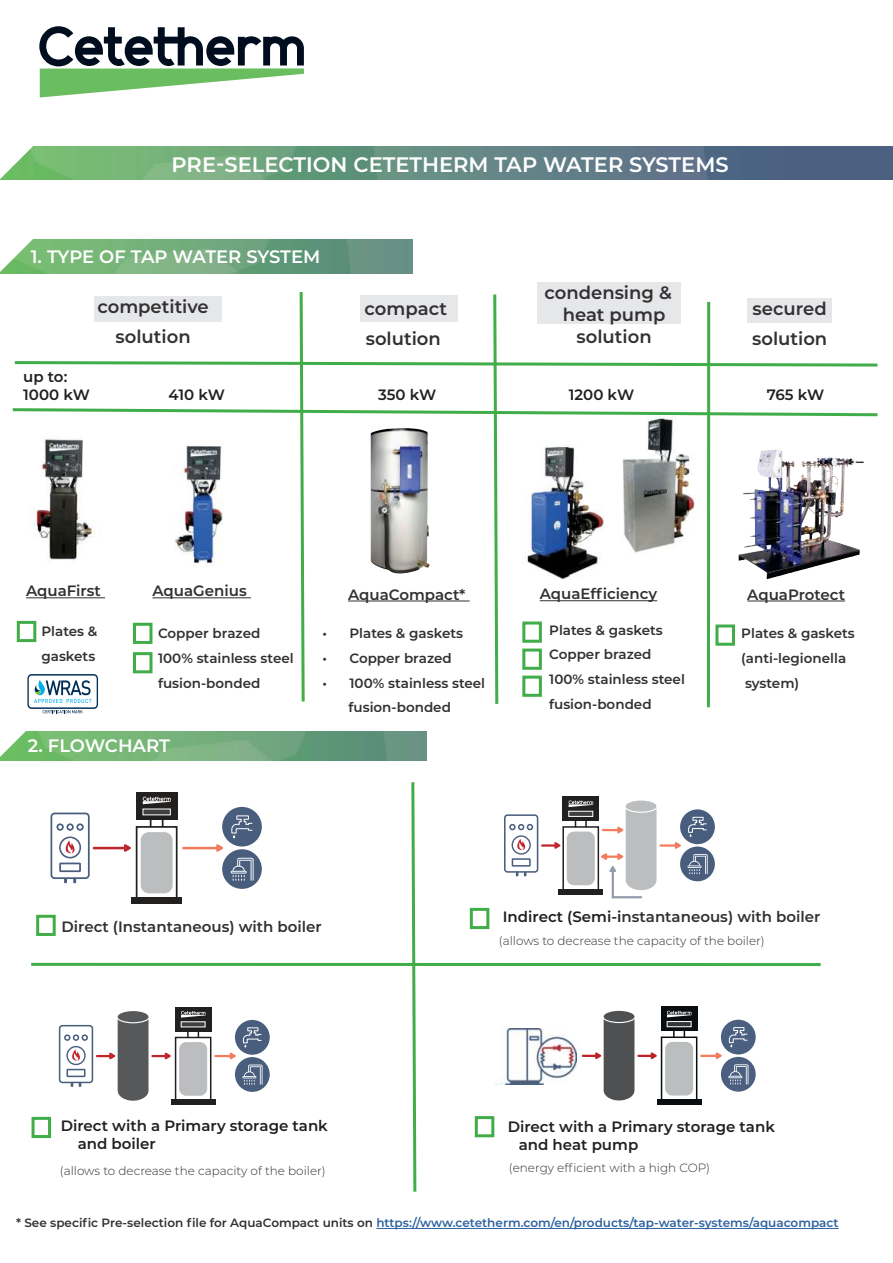
<style>
.page{position:relative;width:893px;height:1263px;background:#fff}
.page>*{position:absolute;margin:0;border:0;box-sizing:border-box;transform-origin:0 0}
.t1{font:600 21px "Montserrat";color:#fff}
.t2{font:600 18px/30.2px "Montserrat";color:#323032}
.t3{font:600 18px "Montserrat";letter-spacing:-.01em;color:#fff}
.t4{font:600 15px "Montserrat";color:#323032}
.t5{font:600 15px/18px "Montserrat";color:#221f1f}
.t6{font:600 13.5px/24.8px "Montserrat";color:#323032}
.t7{font:600 12px "Montserrat";color:#2e62a1}
.t8{font:300 12px "Montserrat";color:#323032}
.s1{color:#221f1f}
.s2{color:#323032}
</style>
<div class="page">
<div style="left:537px;top:282px;width:143px;height:42px;background:#e6e7e8"></div>
<svg style="left:39px;top:26px;width:265px;height:71px"></svg>
<img style="left:0;top:757px;width:427px;height:3px">
<img style="left:36px;top:146px;width:857px;height:33px">
<svg style="left:0;top:146px;width:36px;height:33px"></svg>
<img style="left:0;top:240px;width:412px;height:33px">
<svg style="left:0;top:239px;width:34px;height:33px"></svg>
<div style="left:470px;top:908px;width:19px;height:21px;background:#fff;border:3px solid #40ad48"></div>
<div style="left:36px;top:915px;width:20px;height:21px;background:#fff;border:3px solid #40ad48"></div>
<div style="left:32px;top:1117px;width:19px;height:21px;background:#fff;border:3px solid #40ad48"></div>
<svg style="left:215px;top:1053px;width:21px;height:6px"></svg>
<div style="left:235px;top:1057px;width:35px;height:35px;background:#495d7d;border-radius:50%"></div>
<svg style="left:242px;top:1064px;width:21px;height:21px"></svg>
<div style="left:235px;top:1020px;width:35px;height:35px;background:#495d7d;border-radius:50%"></div>
<svg style="left:243px;top:1027px;width:19px;height:20px"></svg>
<div style="left:118px;top:1011px;width:31px;height:12px;background:#57585a;border-radius:50%"></div>
<div style="left:179px;top:1042px;width:28px;height:54px;background:#bbbdbf;border-radius:7px"></div>
<div style="left:175px;top:1037px;width:36px;height:64px;border:2px solid #221f1f"></div>
<div style="left:175px;top:1007px;width:36px;height:24px;background:#221f1f"></div>
<div style="left:171px;top:1099px;width:44px;height:6px;background:#221f1f"></div>
<svg style="left:181px;top:1021px;width:24px;height:6px"></svg>
<svg style="left:187px;top:1031px;width:2px;height:7px"></svg>
<svg style="left:181px;top:1011px;width:25px;height:6px"></svg>
<svg style="left:59px;top:1016px;width:112px;height:85px"></svg>
<hr style="left:660px;top:844px;width:15px;height:3px;background:#f37c5e">
<svg style="left:675px;top:842px;width:6px;height:7px"></svg>
<div style="left:680px;top:846px;width:35px;height:35px;background:#495d7d;border-radius:50%"></div>
<svg style="left:687px;top:854px;width:21px;height:20px"></svg>
<div style="left:680px;top:809px;width:35px;height:35px;background:#495d7d;border-radius:50%"></div>
<svg style="left:688px;top:816px;width:19px;height:21px"></svg>
<div style="left:626px;top:800px;width:30px;height:12px;background:#bbbdbf;border-radius:50%"></div>
<svg style="left:601px;top:805px;width:56px;height:94px"></svg>
<div style="left:567px;top:831px;width:28px;height:54px;background:#bbbdbf;border-radius:7px"></div>
<div style="left:562px;top:826px;width:37px;height:64px;border:2px solid #221f1f"></div>
<div style="left:563px;top:796px;width:36px;height:25px;background:#221f1f"></div>
<div style="left:558px;top:889px;width:45px;height:5px;background:#221f1f"></div>
<svg style="left:568px;top:811px;width:25px;height:6px"></svg>
<svg style="left:585px;top:821px;width:2px;height:6px"></svg>
<svg style="left:569px;top:800px;width:24px;height:7px"></svg>
<svg style="left:504px;top:814px;width:56px;height:62px"></svg>
<hr style="left:183px;top:847px;width:33px;height:2px;background:#f37c5e">
<svg style="left:216px;top:844px;width:7px;height:8px"></svg>
<hr style="left:94px;top:847px;width:30px;height:2px;background:#c0262d">
<svg style="left:124px;top:844px;width:7px;height:8px"></svg>
<div style="left:222px;top:849px;width:40px;height:40px;background:#495d7d;border-radius:50%"></div>
<svg style="left:231px;top:858px;width:23px;height:23px"></svg>
<div style="left:222px;top:807px;width:40px;height:39px;background:#495d7d;border-radius:50%"></div>
<svg style="left:231px;top:815px;width:22px;height:23px"></svg>
<div style="left:141px;top:832px;width:32px;height:61px;background:#bbbdbf;border-radius:8px"></div>
<div style="left:136px;top:826px;width:42px;height:73px;border:2px solid #221f1f"></div>
<div style="left:136px;top:792px;width:41px;height:28px;background:#221f1f"></div>
<div style="left:131px;top:898px;width:51px;height:6px;background:#221f1f"></div>
<svg style="left:143px;top:808px;width:28px;height:7px"></svg>
<svg style="left:162px;top:820px;width:2px;height:7px"></svg>
<svg style="left:143px;top:797px;width:28px;height:7px"></svg>
<svg style="left:51px;top:812px;width:39px;height:71px"></svg>
<hr style="left:376px;top:1228px;width:463px;height:1px;background:#2e62a1">
<svg style="left:701px;top:1052px;width:21px;height:7px"></svg>
<div style="left:721px;top:1057px;width:35px;height:35px;background:#4b6080;border-radius:50%"></div>
<svg style="left:728px;top:1064px;width:21px;height:20px"></svg>
<div style="left:721px;top:1020px;width:35px;height:34px;background:#4b6080;border-radius:50%"></div>
<svg style="left:729px;top:1027px;width:19px;height:20px"></svg>
<div style="left:604px;top:1011px;width:30px;height:11px;background:#4e5051;border-radius:50%"></div>
<svg style="left:583px;top:1015px;width:74px;height:85px"></svg>
<div style="left:665px;top:1042px;width:28px;height:53px;background:#bbbebf;border-radius:7px"></div>
<div style="left:661px;top:1036px;width:36px;height:65px;border:2px solid #090d10"></div>
<div style="left:661px;top:1007px;width:36px;height:24px;background:#090d10"></div>
<div style="left:657px;top:1099px;width:44px;height:6px;background:#090d10"></div>
<svg style="left:667px;top:1021px;width:24px;height:6px"></svg>
<svg style="left:673px;top:1031px;width:2px;height:6px"></svg>
<svg style="left:667px;top:1011px;width:24px;height:6px"></svg>
<img style="left:499px;top:1029px;width:78px;height:55px">
<div style="left:475px;top:1116px;width:19px;height:21px;background:#fff;border:3px solid #40ad48"></div>
<svg style="left:411px;top:782px;width:6px;height:410px"></svg>
<hr style="left:31px;top:963px;width:790px;height:3px;background:#40ad48">
<svg style="left:0;top:289px;width:878px;height:468px"></svg>
<h1 class="t1" style="left:172px;top:154px;width:558px">PRE-SELECTION CETETHERM TAP WATER SYSTEMS</h1>
<h2 class="t3" style="left:31px;top:247px;width:291px">1. TYPE OF TAP WATER SYSTEM</h2>
<h2 class="t2" style="left:544px;top:278px;width:129px">condensing &amp;</h2>
<h2 class="t2" style="left:563px;top:300px;width:104px">heat pump</h2>
<h2 class="t2" style="left:576px;top:321px;width:77px">solution</h2>
<h2 class="t2" style="left:97px;top:292px;width:113px;text-align:center">competitive solution</h2>
<h2 class="t2" style="left:752px;top:293px;width:77px">secured solution</h2>
<h2 class="t2" style="left:365px;top:293px;width:84px">compact solution</h2>
<p class="t5" style="left:23px;top:368px;width:68px">up to:<br>1000 kW</p>
<p class="t5" style="left:169px;top:386px;width:58px">410 kW</p>
<p class="t5" style="left:378px;top:386px;width:60px">350 kW</p>
<p class="t5" style="left:569px;top:386px;width:67px">1200 kW</p>
<p class="t5" style="left:767px;top:386px;width:59px">765 kW</p>
<p class="t4" style="left:26px;top:583px;width:76px">AquaFirst</p>
<p class="t6" style="left:41px;top:619px;width:57px">Plates &amp; gaskets</p>
<p class="t4" style="left:152px;top:583px;width:96px">AquaGenius</p>
<p class="t6" style="left:158px;top:621px;width:137px">Copper brazed<br>100% stainless steel fusion-bonded</p>
<p class="t4" style="left:348px;top:586px;width:119px">AquaCompact*</p>
<p class="t6" style="left:322px;top:621px;width:142px">• Plates &amp; gaskets</p>
<p class="t6" style="left:322px;top:646px;width:131px">• Copper brazed</p>
<p class="t6" style="left:349px;top:670px;width:138px;text-indent:-26px">• 100% stainless steel fusion-bonded</p>
<p class="t4" style="left:540px;top:586px;width:119px">AquaEfficiency</p>
<p class="t6" style="left:549px;top:617px;width:137px">Plates &amp; gaskets<br>Copper brazed<br>100% stainless steel fusion-bonded</p>
<p class="t4" style="left:747px;top:586px;width:99px">AquaProtect</p>
<p class="t6" style="left:741px;top:621px;width:115px">Plates &amp; gaskets (anti-legionella system)</p>
<h2 class="t3" style="left:28px;top:736px;width:143px">2. FLOWCHART</h2>
<p class="t4" style="left:62px;top:918px;width:262px">Direct (Instantaneous) with boiler</p>
<p class="t4" style="left:503px;top:909px;width:319px"><span class="s1">Indirect (Semi-i</span>nstantaneous) with boiler</p>
<p class="t8" style="left:499px;top:935px;width:267px">(allows to decrease the capacity of the boiler)</p>
<p class="t5" style="left:78px;top:1117px;width:252px;text-indent:-17px">Direct with a Primary storage tank and boiler</p>
<p class="t8" style="left:60px;top:1164px;width:267px">(allows to decrease the capacity of the boiler)</p>
<p class="t5" style="left:519px;top:1117px;width:258px;text-indent:-11px">Direct with a Primary storage tank and heat pump</p>
<p class="t8" style="left:509px;top:1162px;width:203px">(energy efficient with a high COP)</p>
<p class="t7" style="left:16px;top:1216px;width:824px"><span class="s2">* See specific Pre-selection file for AquaCompact units on</span> https://www.cetetherm.com/en/products/tap-water-systems/aquacompact</p>
</div>
